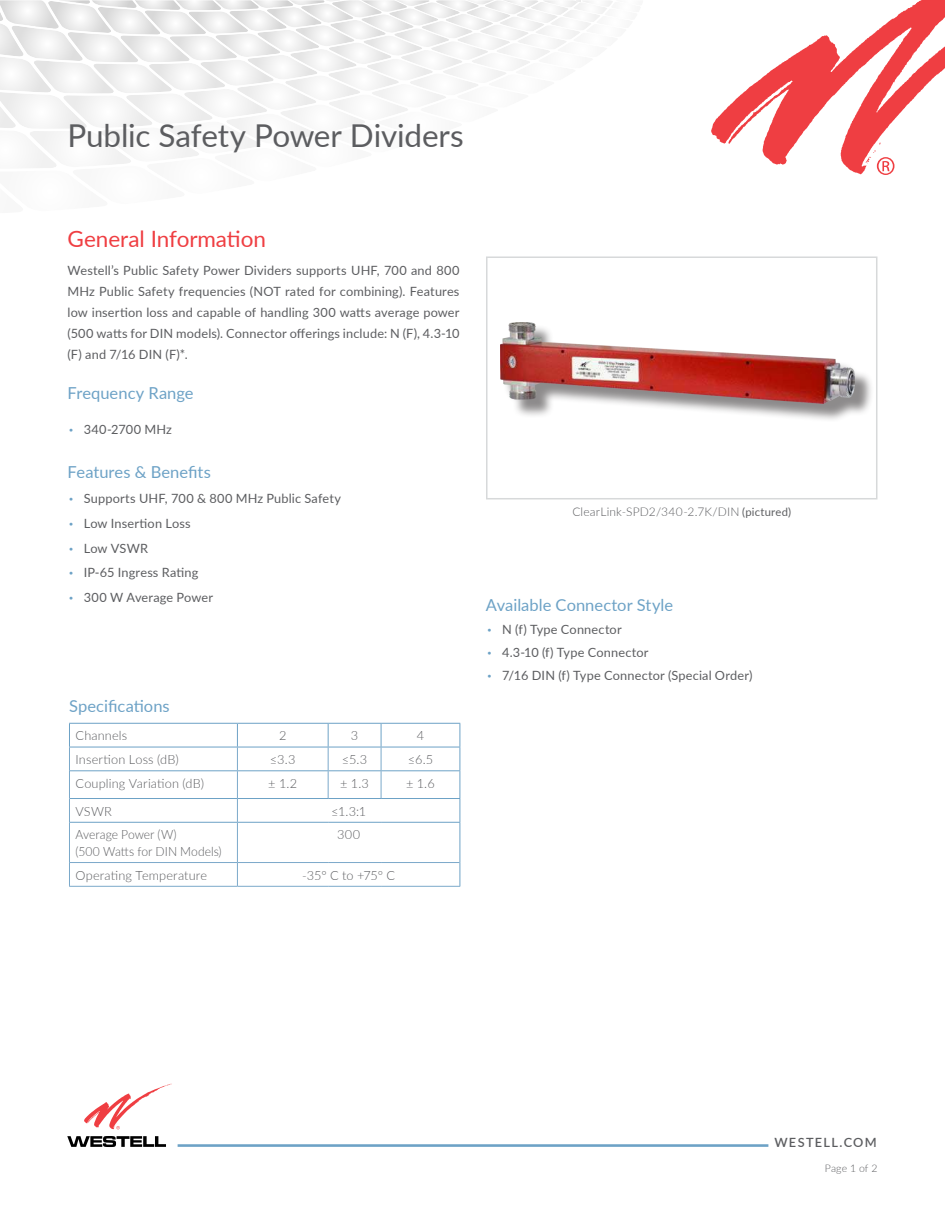
<style>
.page{position:relative;width:945px;height:1215px;background:#fff}
.page>*{position:absolute;margin:0;border:0;box-sizing:border-box;transform-origin:0 0}
.t1{font:31.5px "Lato";letter-spacing:-.005em;color:#5c5d60}
.t2{font:22.5px "Lato";letter-spacing:-.005em;color:#ef3e42}
.t3{font:16.5px "Lato";color:#6da2c6}
.t4{font:12.75px/21px "Lato";letter-spacing:.015em;color:#5c5d60;text-align:justify}
.t5{font:300 12.75px "Lato";letter-spacing:.01em;color:#5c5d60}
.t6{font:300 12.75px/16.5px "Lato";letter-spacing:.01em;color:#5c5d60;scale:.95 1}
.t7{font:600 12.75px "Lato";letter-spacing:.1em;color:#5c5d60}
.t8{font:300 12px "Lato";letter-spacing:.015em;color:#5c5d60}
.t9{font:300 10.5px "Lato";letter-spacing:.015em;color:#5c5d60}
.s1{font-weight:100;color:#6da2c6}
.s2{font-weight:400;font-size:11.25px}
</style>
<div class="page">
<svg style="left:0;top:0;width:613px;height:168px"></svg>
<svg style="left:711px;top:0;width:234px;height:175px"></svg>
<hr style="left:178px;top:1144px;width:590px;height:3px;background:#6da2c6">
<svg style="left:84px;top:1084px;width:88px;height:45px"></svg>
<svg style="left:67px;top:1136px;width:99px;height:11px"></svg>
<div style="left:486px;top:257px;width:391px;height:242px;border:1px solid #d7d9da"></div>
<hr style="left:69px;top:723px;width:168px;height:1px;background:#6da2c6">
<hr style="left:237px;top:723px;width:91px;height:1px;background:#6da2c6">
<hr style="left:328px;top:723px;width:53px;height:1px;background:#6da2c6">
<hr style="left:381px;top:723px;width:79px;height:1px;background:#6da2c6">
<hr style="left:69px;top:747px;width:168px;height:1px;background:#6da2c6">
<hr style="left:237px;top:747px;width:91px;height:1px;background:#6da2c6">
<hr style="left:328px;top:747px;width:53px;height:1px;background:#6da2c6">
<hr style="left:381px;top:747px;width:79px;height:1px;background:#6da2c6">
<hr style="left:70px;top:770px;width:167px;height:1px;background:#6da2c6">
<hr style="left:237px;top:770px;width:91px;height:1px;background:#6da2c6">
<hr style="left:328px;top:770px;width:53px;height:1px;background:#6da2c6">
<hr style="left:381px;top:770px;width:79px;height:1px;background:#6da2c6">
<hr style="left:70px;top:798px;width:167px;height:1px;background:#6da2c6">
<hr style="left:237px;top:798px;width:91px;height:1px;background:#6da2c6">
<hr style="left:328px;top:798px;width:53px;height:1px;background:#6da2c6">
<hr style="left:381px;top:798px;width:79px;height:1px;background:#6da2c6">
<svg style="left:460px;top:724px;width:1px;height:98px"></svg>
<hr style="left:70px;top:822px;width:167px;height:1px;background:#6da2c6">
<hr style="left:237px;top:822px;width:91px;height:1px;background:#6da2c6">
<hr style="left:328px;top:822px;width:53px;height:1px;background:#6da2c6">
<hr style="left:381px;top:822px;width:79px;height:1px;background:#6da2c6">
<hr style="left:460px;top:823px;width:1px;height:40px;background:#6da2c6">
<svg style="left:460px;top:863px;width:1px;height:23px"></svg>
<svg style="left:328px;top:724px;width:1px;height:74px"></svg>
<svg style="left:381px;top:724px;width:1px;height:74px"></svg>
<svg style="left:69px;top:724px;width:1px;height:98px"></svg>
<svg style="left:237px;top:724px;width:1px;height:98px"></svg>
<hr style="left:69px;top:822px;width:1px;height:40px;background:#7ba9ca">
<hr style="left:237px;top:823px;width:1px;height:39px;background:#7ba9ca">
<hr style="left:69px;top:862px;width:168px;height:1px;background:#7ba9ca">
<svg style="left:69px;top:863px;width:1px;height:23px"></svg>
<hr style="left:237px;top:862px;width:91px;height:1px;background:#7ba9ca">
<svg style="left:237px;top:863px;width:1px;height:23px"></svg>
<hr style="left:328px;top:862px;width:53px;height:1px;background:#7ba9ca">
<hr style="left:381px;top:862px;width:79px;height:1px;background:#7ba9ca">
<hr style="left:69px;top:886px;width:168px;height:1px;background:#7ba9ca">
<hr style="left:237px;top:886px;width:91px;height:1px;background:#7ba9ca">
<hr style="left:328px;top:886px;width:53px;height:1px;background:#7ba9ca">
<hr style="left:381px;top:886px;width:79px;height:1px;background:#7ba9ca">
<div style="left:503px;top:325px;width:371px;height:97px;background:#231f20;opacity:.52"></div>
<img style="left:501px;top:322px;width:354px;height:82px">
<h1 class="t1" style="left:67px;top:122px;width:398px">Public Safety Power Dividers</h1>
<h2 class="t2" style="left:67px;top:223px;width:200px">General Information</h2>
<p class="t4" style="left:67px;top:261px;width:394px">Westell’s Public Safety Power Dividers supports UHF, 700 and 800<br>MHz Public Safety frequencies (NOT rated for combining). Features low insertion loss and capable of handling 300 watts average power (500 watts for DIN models). Connector offerings include: N (F), 4.3‐10 (F) and 7/16 DIN (F)*.</p>
<p class="t3" style="left:67px;top:386px;width:128px">Frequency Range</p>
<p class="t4" style="left:67px;top:419px;width:106px"><span class="s1">•</span> 340‐2700 MHz</p>
<p class="t3" style="left:67px;top:461px;width:145px">Features &amp; Benefits</p>
<p class="t4" style="left:67px;top:489px;width:275px"><span class="s1">•</span> Supports UHF, 700 &amp; 800 MHz Public Safety</p>
<p class="t4" style="left:67px;top:512px;width:125px"><span class="s1">•</span> Low Insertion Loss</p>
<p class="t4" style="left:67px;top:538px;width:82px"><span class="s1">•</span> Low VSWR</p>
<p class="t4" style="left:67px;top:562px;width:132px"><span class="s1">•</span> IP‐65 Ingress Rating</p>
<p class="t4" style="left:67px;top:586px;width:147px"><span class="s1">•</span> 300 W Average Power</p>
<p class="t3" style="left:69px;top:694px;width:102px">Specifications</p>
<p class="t5" style="left:76px;top:731px;width:53px">Channels</p>
<p class="t5" style="left:279px;top:731px;width:9px">2</p>
<p class="t5" style="left:351px;top:731px;width:9px">3</p>
<p class="t5" style="left:417px;top:731px;width:9px">4</p>
<p class="t5" style="left:76px;top:751px;width:105px">Insertion Loss (dB)</p>
<p class="t5" style="left:270px;top:751px;width:27px">≤3.3</p>
<p class="t5" style="left:342px;top:751px;width:27px">≤5.3</p>
<p class="t5" style="left:408px;top:751px;width:27px">≤6.5</p>
<p class="t5" style="left:76px;top:774px;width:130px">Coupling Variation (dB)</p>
<p class="t5" style="left:268px;top:774px;width:30px">± 1.2</p>
<p class="t5" style="left:340px;top:774px;width:30px">± 1.3</p>
<p class="t5" style="left:406px;top:774px;width:30px">± 1.6</p>
<p class="t5" style="left:76px;top:806px;width:38px">VSWR</p>
<p class="t5" style="left:331px;top:802px;width:37px">≤1.3:1</p>
<p class="t6" style="left:76px;top:826px;width:155px">Average Power (W)<br>(500 Watts for DIN Models)</p>
<p class="t5" style="left:337px;top:826px;width:25px">300</p>
<p class="t5" style="left:76px;top:866px;width:133px">Operating Temperature</p>
<p class="t5" style="left:302px;top:866px;width:94px">-35° C to +75° C</p>
<p class="t8" style="left:572px;top:503px;width:220px">ClearLink-SPD2/340-2.7K/DIN <span class="s2">(pictured)</span></p>
<p class="t3" style="left:486px;top:593px;width:189px">Available Connector Style</p>
<p class="t4" style="left:486px;top:618px;width:137px"><span class="s1">•</span> N (f) Type Connector</p>
<p class="t4" style="left:486px;top:641px;width:164px"><span class="s1">•</span> 4.3‐10 (f) Type Connector</p>
<p class="t4" style="left:486px;top:664px;width:268px"><span class="s1">•</span> 7/16 DIN (f) Type Connector (Special Order)</p>
<p class="t7" style="left:774px;top:1135px;width:104px">WESTELL.COM</p>
<p class="t9" style="left:825px;top:1165px;width:54px">Page 1 of 2</p>
</div>
